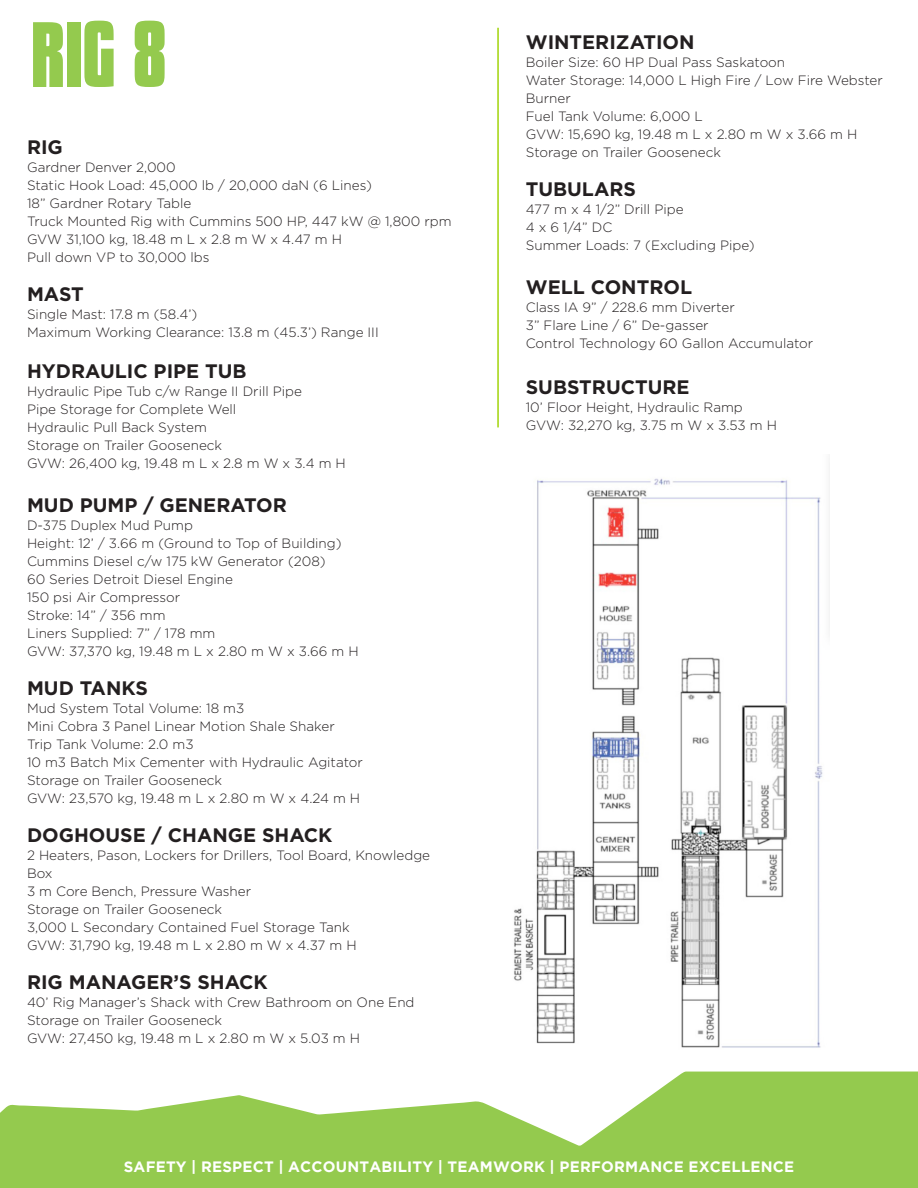
<style>
.page{position:relative;width:918px;height:1188px;background:#fff}
.page>*{position:absolute;margin:0;border:0;box-sizing:border-box;transform-origin:0 0}
.t1{font:700 75px "Predator";color:#94ca4e}
.t2{font:700 19.5px "Gotham";color:#231f20}
.t3{font:700 15px "Gotham";letter-spacing:.015em;color:#fff}
.t4{font:300 13.5px/18px "Gotham";color:#231f20}
.t5{font:300 13.5px "Gotham";letter-spacing:-.02em;color:#231f20}
</style>
<div class="page">
<svg style="left:0;top:1072px;width:918px;height:116px;fill:#94ca4e"></svg>
<img style="left:514px;top:478px;width:309px;height:570px">
<hr style="left:497px;top:28px;width:2px;height:399px;background:#a2d40a">
<p class="t1" style="left:33px;top:25px;width:137px">RIG 8</p>
<p class="t2" style="left:27px;top:136px;width:37px">RIG</p>
<p class="t4" style="left:27px;top:158px;width:150px">Gardner Denver 2,000</p>
<p class="t4" style="left:27px;top:176px;width:346px">Static Hook Load: 45,000 lb / 20,000 daN (6 Lines)</p>
<p class="t4" style="left:27px;top:194px;width:166px">18” Gardner Rotary Table</p>
<p class="t4" style="left:27px;top:212px;width:426px">Truck Mounted Rig with Cummins 500 HP, 447 kW @ 1,800 rpm</p>
<p class="t4" style="left:27px;top:230px;width:316px">GVW 31,100 kg, 18.48 m L x 2.8 m W x 4.47 m H</p>
<p class="t4" style="left:27px;top:248px;width:184px">Pull down VP to 30,000 lbs</p>
<p class="t2" style="left:27px;top:283px;width:58px">MAST</p>
<p class="t4" style="left:27px;top:305px;width:172px">Single Mast: 17.8 m (58.4’)</p>
<p class="t4" style="left:27px;top:323px;width:353px">Maximum Working Clearance: 13.8 m (45.3’) Range III</p>
<p class="t2" style="left:27px;top:360px;width:221px">HYDRAULIC PIPE TUB</p>
<p class="t4" style="left:27px;top:382px;width:276px">Hydraulic Pipe Tub c/w Range II Drill Pipe</p>
<p class="t4" style="left:27px;top:400px;width:211px">Pipe Storage for Complete Well</p>
<p class="t4" style="left:27px;top:418px;width:181px">Hydraulic Pull Back System</p>
<p class="t4" style="left:27px;top:436px;width:197px">Storage on Trailer Gooseneck</p>
<p class="t4" style="left:27px;top:454px;width:320px">GVW: 26,400 kg, 19.48 m L x 2.8 m W x 3.4 m H</p>
<p class="t2" style="left:27px;top:494px;width:261px">MUD PUMP / GENERATOR</p>
<p class="t4" style="left:27px;top:516px;width:168px">D-375 Duplex Mud Pump</p>
<p class="t4" style="left:27px;top:534px;width:316px">Height: 12’ / 3.66 m (Ground to Top of Building)</p>
<p class="t4" style="left:27px;top:552px;width:300px">Cummins Diesel c/w 175 kW Generator (208)</p>
<p class="t4" style="left:27px;top:570px;width:208px">60 Series Detroit Diesel Engine</p>
<p class="t4" style="left:27px;top:588px;width:155px">150 psi Air Compressor</p>
<p class="t4" style="left:27px;top:606px;width:140px">Stroke: 14” / 356 mm</p>
<p class="t4" style="left:27px;top:624px;width:190px">Liners Supplied: 7” / 178 mm</p>
<p class="t4" style="left:27px;top:642px;width:333px">GVW: 37,370 kg, 19.48 m L x 2.80 m W x 3.66 m H</p>
<p class="t2" style="left:27px;top:677px;width:122px">MUD TANKS</p>
<p class="t4" style="left:27px;top:699px;width:219px">Mud System Total Volume: 18 m3</p>
<p class="t4" style="left:27px;top:717px;width:309px">Mini Cobra 3 Panel Linear Motion Shale Shaker</p>
<p class="t4" style="left:27px;top:735px;width:168px">Trip Tank Volume: 2.0 m3</p>
<p class="t4" style="left:27px;top:753px;width:337px">10 m3 Batch Mix Cementer with Hydraulic Agitator</p>
<p class="t4" style="left:27px;top:771px;width:197px">Storage on Trailer Gooseneck</p>
<p class="t4" style="left:27px;top:789px;width:335px">GVW: 23,570 kg, 19.48 m L x 2.80 m W x 4.24 m H</p>
<p class="t2" style="left:27px;top:824px;width:307px">DOGHOUSE / CHANGE SHACK</p>
<p class="t4" style="left:27px;top:846px;width:405px">2 Heaters, Pason, Lockers for Drillers, Tool Board, Knowledge<br>Box</p>
<p class="t4" style="left:27px;top:882px;width:226px">3 m Core Bench, Pressure Washer</p>
<p class="t4" style="left:27px;top:900px;width:197px">Storage on Trailer Gooseneck</p>
<p class="t4" style="left:27px;top:918px;width:324px">3,000 L Secondary Contained Fuel Storage Tank</p>
<p class="t4" style="left:27px;top:936px;width:331px">GVW: 31,790 kg, 19.48 m L x 2.80 m W x 4.37 m H</p>
<p class="t2" style="left:27px;top:971px;width:242px">RIG MANAGER’S SHACK</p>
<p class="t4" style="left:27px;top:993px;width:389px">40’ Rig Manager’s Shack with Crew Bathroom on One End</p>
<p class="t4" style="left:27px;top:1011px;width:197px">Storage on Trailer Gooseneck</p>
<p class="t4" style="left:27px;top:1029px;width:335px">GVW: 27,450 kg, 19.48 m L x 2.80 m W x 5.03 m H</p>
<p class="t2" style="left:526px;top:31px;width:170px">WINTERIZATION</p>
<p class="t4" style="left:526px;top:53px;width:261px">Boiler Size: 60 HP Dual Pass Saskatoon</p>
<p class="t4" style="left:526px;top:71px;width:359px">Water Storage: 14,000 L High Fire / Low Fire Webster</p>
<p class="t4" style="left:526px;top:89px;width:46px">Burner</p>
<p class="t4" style="left:526px;top:107px;width:179px">Fuel Tank Volume: 6,000 L</p>
<p class="t4" style="left:526px;top:125px;width:333px">GVW: 15,690 kg, 19.48 m L x 2.80 m W x 3.66 m H</p>
<p class="t4" style="left:526px;top:143px;width:197px">Storage on Trailer Gooseneck</p>
<p class="t2" style="left:526px;top:178px;width:112px">TUBULARS</p>
<p class="t4" style="left:526px;top:200px;width:159px">477 m x 4 1/2” Drill Pipe</p>
<p class="t4" style="left:526px;top:218px;width:88px">4 x 6 1/4” DC</p>
<p class="t4" style="left:526px;top:236px;width:230px">Summer Loads: 7 (Excluding Pipe)</p>
<p class="t2" style="left:526px;top:276px;width:168px">WELL CONTROL</p>
<p class="t4" style="left:526px;top:298px;width:210px">Class IA 9” / 228.6 mm Diverter</p>
<p class="t4" style="left:526px;top:316px;width:184px">3” Flare Line / 6” De-gasser</p>
<p class="t4" style="left:526px;top:334px;width:289px">Control Technology 60 Gallon Accumulator</p>
<p class="t2" style="left:526px;top:375px;width:165px">SUBSTRUCTURE</p>
<p class="t4" style="left:526px;top:398px;width:219px">10’ Floor Height, Hydraulic Ramp</p>
<p class="t5" style="left:526px;top:417px;width:253px">GVW: 32,270 kg, 3.75 m W x 3.53 m H</p>
<p class="t3" style="left:124px;top:1158px;width:672px">SAFETY | RESPECT | ACCOUNTABILITY | TEAMWORK | PERFORMANCE EXCELLENCE</p>
</div>
